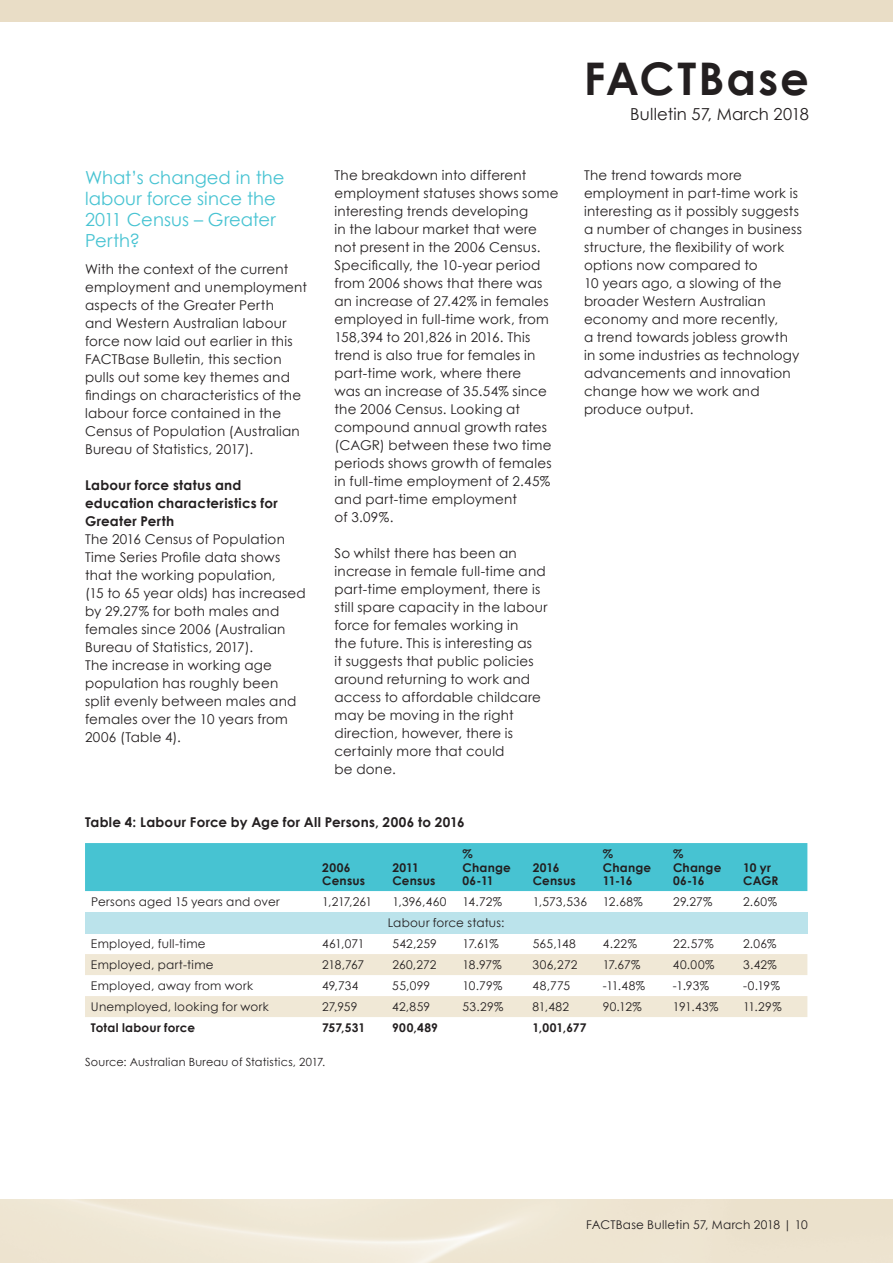
<style>
.page{position:relative;width:893px;height:1263px;background:#fff}
.page>*{position:absolute;margin:0;border:0;box-sizing:border-box;transform-origin:0 0}
.t1{font:700 45px "Century Gothic";letter-spacing:.045em;color:#231f20}
.t2{font:18px/21px "Century Gothic";color:#47c3d2}
.t3{font:16.5px "Century Gothic";letter-spacing:.01em;color:#231f20}
.t4{font:13.5px/18px "Century Gothic";letter-spacing:.015em;color:#231f20}
.t5{font:700 13.5px/18px "Century Gothic";letter-spacing:.015em;color:#231f20}
.t6{font:12px "Century Gothic";letter-spacing:.02em;color:#231f20}
.t7{font:700 12px/13.5px "Century Gothic";letter-spacing:.02em;color:#231f20}
.t8{font:11.25px "Century Gothic";letter-spacing:.025em;color:#231f20}
</style>
<div class="page">
<div style="left:0;top:0;width:893px;height:21px;background:#e9ddc6"></div>
<div style="left:85px;top:843px;width:722px;height:48px;background:#47c3d2"></div>
<div style="left:85px;top:912px;width:722px;height:21px;background:#bbe3eb"></div>
<svg style="left:85px;top:954px;width:722px;height:63px;fill:#f0e8d6"></svg>
<h1 class="t1" style="left:584px;top:45px;width:227px">FACTBase</h1>
<p class="t3" style="left:630px;top:102px;width:180px">Bulletin 57, March 2018</p>
<h2 class="t2" style="left:85px;top:166px;width:201px">What’s changed in the labour force since the<br>2011 Census – Greater<br>Perth?</h2>
<p class="t4" style="left:85px;top:260px;width:223px">With the context of the current employment and unemployment aspects of the Greater Perth<br>and Western Australian labour force now laid out earlier in this<br>FACTBase Bulletin, this section pulls out some key themes and findings on characteristics of the labour force contained in the<br>Census of Population (Australian<br>Bureau of Statistics, 2017).</p>
<p class="t5" style="left:85px;top:475px;width:194px">Labour force status and education characteristics for<br>Greater Perth</p>
<p class="t4" style="left:85px;top:530px;width:222px">The 2016 Census of Population<br>Time Series Profile data shows that the working population,<br>(15 to 65 year olds) has increased by 29.27% for both males and females since 2006 (Australian<br>Bureau of Statistics, 2017).<br>The increase in working age population has roughly been split evenly between males and females over the 10 years from<br>2006 (Table 4).</p>
<p class="t4" style="left:334px;top:166px;width:225px">The breakdown into different employment statuses shows some interesting trends developing<br>in the labour market that were not present in the 2006 Census.<br>Specifically, the 10-year period from 2006 shows that there was an increase of 27.42% in females employed in full-time work, from<br>158,394 to 201,826 in 2016. This trend is also true for females in part-time work, where there<br>was an increase of 35.54% since the 2006 Census. Looking at compound annual growth rates (CAGR) between these two time periods shows growth of females in full-time employment of 2.45% and part-time employment<br>of 3.09%.</p>
<p class="t4" style="left:334px;top:544px;width:214px">So whilst there has been an increase in female full-time and part-time employment, there is still spare capacity in the labour force for females working in<br>the future. This is interesting as<br>it suggests that public policies around returning to work and access to affordable childcare may be moving in the right direction, however, there is certainly more that could<br>be done.</p>
<p class="t4" style="left:584px;top:166px;width:219px">The trend towards more employment in part-time work is interesting as it possibly suggests a number of changes in business structure, the flexibility of work options now compared to<br>10 years ago, a slowing of the broader Western Australian economy and more recently,<br>a trend towards jobless growth in some industries as technology advancements and innovation change how we work and produce output.</p>
<p class="t5" style="left:85px;top:813px;width:381px">Table 4: Labour Force by Age for All Persons, 2006 to 2016</p>
<p class="t7" style="left:322px;top:860px;width:44px">2006<br>Census</p>
<p class="t7" style="left:392px;top:860px;width:44px">2011<br>Census</p>
<p class="t7" style="left:463px;top:846px;width:50px">%<br>Change<br>06-11</p>
<p class="t7" style="left:533px;top:860px;width:44px">2016<br>Census</p>
<p class="t7" style="left:603px;top:846px;width:50px">%<br>Change<br>11-16</p>
<p class="t7" style="left:673px;top:846px;width:50px">%<br>Change<br>06-16</p>
<p class="t7" style="left:743px;top:860px;width:37px">10 yr<br>CAGR</p>
<p class="t6" style="left:91px;top:893px;width:190px">Persons aged 15 years and over</p>
<p class="t6" style="left:322px;top:893px;width:51px">1,217,261</p>
<p class="t6" style="left:392px;top:893px;width:55px">1,396,460</p>
<p class="t6" style="left:463px;top:893px;width:41px">14.72%</p>
<p class="t6" style="left:533px;top:893px;width:56px">1,573,536</p>
<p class="t6" style="left:603px;top:893px;width:41px">12.68%</p>
<p class="t6" style="left:673px;top:893px;width:41px">29.27%</p>
<p class="t6" style="left:743px;top:893px;width:35px">2.60%</p>
<p class="t6" style="left:388px;top:914px;width:118px">Labour force status:</p>
<p class="t6" style="left:91px;top:935px;width:116px">Employed, full-time</p>
<p class="t6" style="left:322px;top:935px;width:44px">461,071</p>
<p class="t6" style="left:392px;top:935px;width:46px">542,259</p>
<p class="t6" style="left:462px;top:935px;width:38px">17.61%</p>
<p class="t6" style="left:533px;top:935px;width:45px">565,148</p>
<p class="t6" style="left:603px;top:935px;width:36px">4.22%</p>
<p class="t6" style="left:673px;top:935px;width:42px">22.57%</p>
<p class="t6" style="left:743px;top:935px;width:35px">2.06%</p>
<p class="t6" style="left:91px;top:956px;width:124px">Employed, part-time</p>
<p class="t6" style="left:322px;top:956px;width:44px">218,767</p>
<p class="t6" style="left:392px;top:956px;width:46px">260,272</p>
<p class="t6" style="left:462px;top:956px;width:41px">18.97%</p>
<p class="t6" style="left:533px;top:956px;width:46px">306,272</p>
<p class="t6" style="left:603px;top:956px;width:39px">17.67%</p>
<p class="t6" style="left:673px;top:956px;width:43px">40.00%</p>
<p class="t6" style="left:743px;top:956px;width:35px">3.42%</p>
<p class="t6" style="left:91px;top:977px;width:164px">Employed, away from work</p>
<p class="t6" style="left:322px;top:977px;width:38px">49,734</p>
<p class="t6" style="left:392px;top:977px;width:39px">55,099</p>
<p class="t6" style="left:462px;top:977px;width:41px">10.79%</p>
<p class="t6" style="left:533px;top:977px;width:39px">48,775</p>
<p class="t6" style="left:603px;top:977px;width:44px">-11.48%</p>
<p class="t6" style="left:673px;top:977px;width:38px">-1.93%</p>
<p class="t6" style="left:743px;top:977px;width:38px">-0.19%</p>
<p class="t6" style="left:91px;top:998px;width:180px">Unemployed, looking for work</p>
<p class="t6" style="left:322px;top:998px;width:37px">27,959</p>
<p class="t6" style="left:392px;top:998px;width:39px">42,859</p>
<p class="t6" style="left:462px;top:998px;width:42px">53.29%</p>
<p class="t6" style="left:533px;top:998px;width:38px">81,482</p>
<p class="t6" style="left:603px;top:998px;width:41px">90.12%</p>
<p class="t6" style="left:673px;top:998px;width:47px">191.43%</p>
<p class="t6" style="left:743px;top:998px;width:40px">11.29%</p>
<p class="t7" style="left:91px;top:1020px;width:106px">Total labour force</p>
<p class="t7" style="left:322px;top:1020px;width:44px">757,531</p>
<p class="t7" style="left:392px;top:1020px;width:47px">900,489</p>
<p class="t7" style="left:533px;top:1020px;width:55px">1,001,677</p>
<p class="t8" style="left:85px;top:1054px;width:242px">Source: Australian Bureau of Statistics, 2017.</p>
<p class="t6" style="left:586px;top:1217px;width:223px">FACTBase Bulletin 57, March 2018 | 10</p>
</div>
